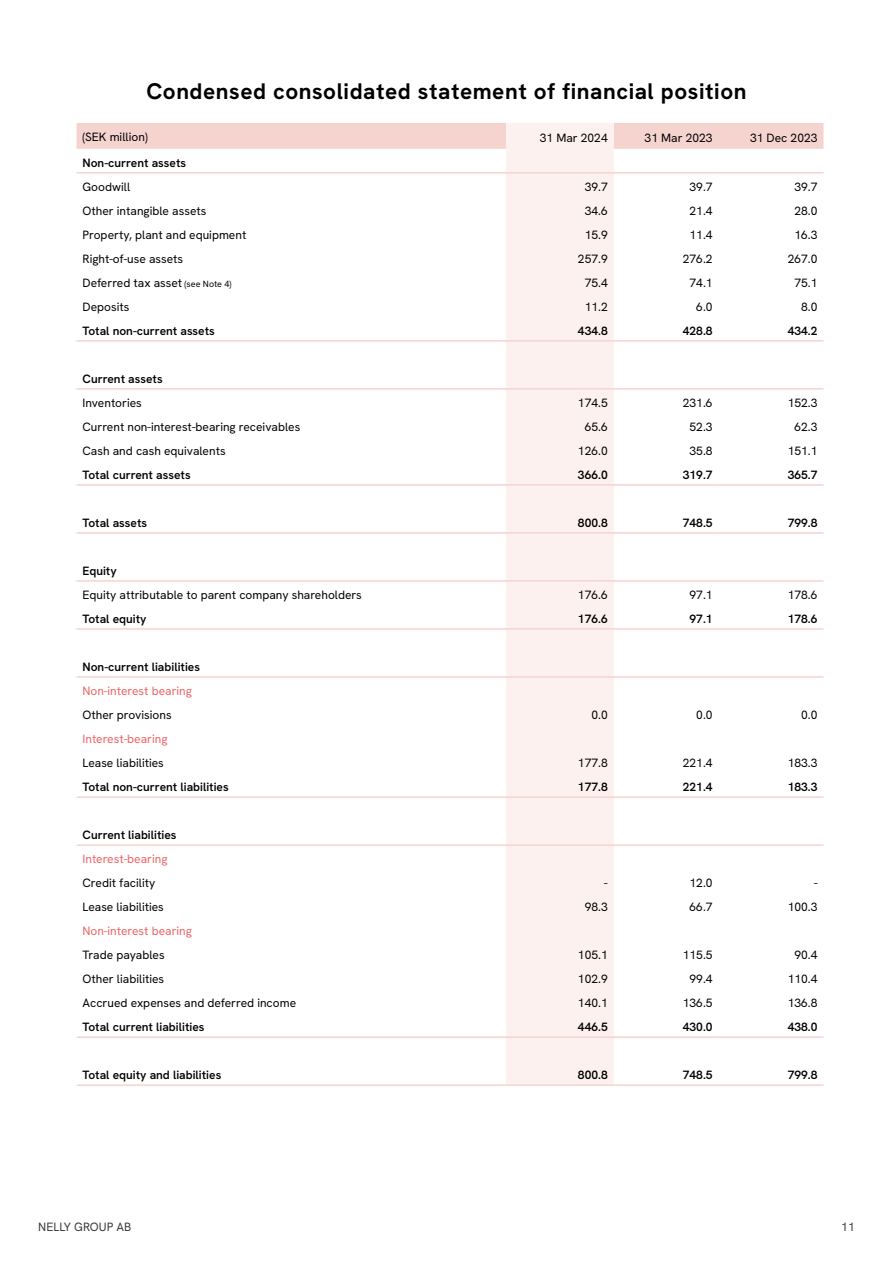
<style>
.page{position:relative;width:893px;height:1263px;background:#fff}
.page>*{position:absolute;margin:0;border:0;box-sizing:border-box;transform-origin:0 0}
.t1{font:700 22.5px "HK Grotesk";letter-spacing:.025em;color:#000}
.t2{font:12px "HK Grotesk";color:#000}
.t3{font:600 12px "HK Grotesk";color:#000}
.t4{font:12px "HK Grotesk";color:#ec6467}
.t5{font:12px "HK Grotesk";color:#3b3b3c}
.s1{font-size:9px}
</style>
<div class="page">
<div style="left:77px;top:123px;width:746px;height:26px;background:#f5d4d0"></div>
<div style="left:506px;top:123px;width:108px;height:961px;background:#fcf1ee"></div>
<hr style="left:77px;top:172px;width:429px;height:2px;background:#f5d4d0">
<hr style="left:506px;top:172px;width:108px;height:2px;background:#f5d4d0">
<hr style="left:614px;top:172px;width:105px;height:2px;background:#f5d4d0">
<hr style="left:719px;top:172px;width:104px;height:2px;background:#f5d4d0">
<hr style="left:77px;top:340px;width:429px;height:2px;background:#f5d4d0">
<hr style="left:506px;top:340px;width:108px;height:2px;background:#f5d4d0">
<hr style="left:614px;top:340px;width:105px;height:2px;background:#f5d4d0">
<hr style="left:719px;top:340px;width:104px;height:2px;background:#f5d4d0">
<hr style="left:77px;top:388px;width:429px;height:2px;background:#f5d4d0">
<hr style="left:506px;top:388px;width:108px;height:2px;background:#f5d4d0">
<hr style="left:614px;top:388px;width:105px;height:2px;background:#f5d4d0">
<hr style="left:719px;top:388px;width:104px;height:2px;background:#f5d4d0">
<hr style="left:77px;top:484px;width:429px;height:2px;background:#f5d4d0">
<hr style="left:506px;top:484px;width:108px;height:2px;background:#f5d4d0">
<hr style="left:614px;top:484px;width:105px;height:2px;background:#f5d4d0">
<hr style="left:719px;top:484px;width:104px;height:2px;background:#f5d4d0">
<hr style="left:77px;top:532px;width:429px;height:2px;background:#f5d4d0">
<hr style="left:506px;top:532px;width:108px;height:2px;background:#f5d4d0">
<hr style="left:614px;top:532px;width:105px;height:2px;background:#f5d4d0">
<hr style="left:719px;top:532px;width:104px;height:2px;background:#f5d4d0">
<hr style="left:77px;top:580px;width:429px;height:2px;background:#f5d4d0">
<hr style="left:506px;top:580px;width:108px;height:2px;background:#f5d4d0">
<hr style="left:614px;top:580px;width:105px;height:2px;background:#f5d4d0">
<hr style="left:719px;top:580px;width:104px;height:2px;background:#f5d4d0">
<hr style="left:77px;top:628px;width:429px;height:2px;background:#f5d4d0">
<hr style="left:506px;top:628px;width:108px;height:2px;background:#f5d4d0">
<hr style="left:614px;top:628px;width:105px;height:2px;background:#f5d4d0">
<hr style="left:719px;top:628px;width:104px;height:2px;background:#f5d4d0">
<hr style="left:77px;top:676px;width:429px;height:2px;background:#f5d4d0">
<hr style="left:506px;top:676px;width:108px;height:2px;background:#f5d4d0">
<hr style="left:614px;top:676px;width:105px;height:2px;background:#f5d4d0">
<hr style="left:719px;top:676px;width:104px;height:2px;background:#f5d4d0">
<hr style="left:77px;top:796px;width:429px;height:2px;background:#f5d4d0">
<hr style="left:506px;top:796px;width:108px;height:2px;background:#f5d4d0">
<hr style="left:614px;top:796px;width:105px;height:2px;background:#f5d4d0">
<hr style="left:719px;top:796px;width:104px;height:2px;background:#f5d4d0">
<hr style="left:77px;top:844px;width:429px;height:2px;background:#f5d4d0">
<hr style="left:506px;top:844px;width:108px;height:2px;background:#f5d4d0">
<hr style="left:614px;top:844px;width:105px;height:2px;background:#f5d4d0">
<hr style="left:719px;top:844px;width:104px;height:2px;background:#f5d4d0">
<hr style="left:77px;top:1036px;width:429px;height:2px;background:#f5d4d0">
<hr style="left:506px;top:1036px;width:108px;height:2px;background:#f5d4d0">
<hr style="left:614px;top:1036px;width:105px;height:2px;background:#f5d4d0">
<hr style="left:719px;top:1036px;width:104px;height:2px;background:#f5d4d0">
<hr style="left:77px;top:1084px;width:429px;height:2px;background:#f5d4d0">
<hr style="left:506px;top:1084px;width:108px;height:2px;background:#f5d4d0">
<hr style="left:614px;top:1084px;width:105px;height:2px;background:#f5d4d0">
<hr style="left:719px;top:1084px;width:104px;height:2px;background:#f5d4d0">
<h1 class="t1" style="left:146px;top:77px;width:602px">Condensed consolidated statement of financial position</h1>
<p class="t2" style="left:83px;top:129px;width:67px">(SEK million)</p>
<p class="t2" style="left:540px;top:130px;width:69px">31 Mar 2024</p>
<p class="t2" style="left:645px;top:130px;width:69px">31 Mar 2023</p>
<p class="t2" style="left:750px;top:130px;width:69px">31 Dec 2023</p>
<p class="t3" style="left:83px;top:155px;width:105px">Non-current assets</p>
<p class="t2" style="left:83px;top:179px;width:49px">Goodwill</p>
<p class="t2" style="left:585px;top:179px;width:25px">39.7</p>
<p class="t2" style="left:690px;top:179px;width:25px">39.7</p>
<p class="t2" style="left:794px;top:179px;width:25px">39.7</p>
<p class="t2" style="left:83px;top:203px;width:125px">Other intangible assets</p>
<p class="t2" style="left:585px;top:203px;width:25px">34.6</p>
<p class="t2" style="left:690px;top:203px;width:25px">21.4</p>
<p class="t2" style="left:794px;top:203px;width:25px">28.0</p>
<p class="t2" style="left:83px;top:227px;width:165px">Property, plant and equipment</p>
<p class="t2" style="left:585px;top:227px;width:25px">15.9</p>
<p class="t2" style="left:690px;top:227px;width:25px">11.4</p>
<p class="t2" style="left:794px;top:227px;width:25px">16.3</p>
<p class="t2" style="left:83px;top:251px;width:102px">Right-of-use assets</p>
<p class="t2" style="left:578px;top:251px;width:31px">257.9</p>
<p class="t2" style="left:683px;top:251px;width:31px">276.2</p>
<p class="t2" style="left:788px;top:251px;width:31px">267.0</p>
<p class="t2" style="left:83px;top:275px;width:150px">Deferred tax asset <span class="s1">(see Note 4)</span></p>
<p class="t2" style="left:585px;top:275px;width:25px">75.4</p>
<p class="t2" style="left:690px;top:275px;width:25px">74.1</p>
<p class="t2" style="left:794px;top:275px;width:25px">75.1</p>
<p class="t2" style="left:83px;top:299px;width:48px">Deposits</p>
<p class="t2" style="left:585px;top:299px;width:25px">11.2</p>
<p class="t2" style="left:696px;top:299px;width:18px">6.0</p>
<p class="t2" style="left:801px;top:299px;width:18px">8.0</p>
<p class="t3" style="left:83px;top:323px;width:134px">Total non-current assets</p>
<p class="t3" style="left:578px;top:323px;width:31px">434.8</p>
<p class="t3" style="left:683px;top:323px;width:31px">428.8</p>
<p class="t3" style="left:788px;top:323px;width:31px">434.2</p>
<p class="t3" style="left:83px;top:371px;width:82px">Current assets</p>
<p class="t2" style="left:83px;top:395px;width:61px">Inventories</p>
<p class="t2" style="left:578px;top:395px;width:31px">174.5</p>
<p class="t2" style="left:683px;top:395px;width:31px">231.6</p>
<p class="t2" style="left:788px;top:395px;width:31px">152.3</p>
<p class="t2" style="left:83px;top:419px;width:219px">Current non-interest-bearing receivables</p>
<p class="t2" style="left:585px;top:419px;width:25px">65.6</p>
<p class="t2" style="left:690px;top:419px;width:25px">52.3</p>
<p class="t2" style="left:794px;top:419px;width:25px">62.3</p>
<p class="t2" style="left:83px;top:443px;width:145px">Cash and cash equivalents</p>
<p class="t2" style="left:578px;top:443px;width:31px">126.0</p>
<p class="t2" style="left:690px;top:443px;width:25px">35.8</p>
<p class="t2" style="left:788px;top:443px;width:31px">151.1</p>
<p class="t3" style="left:83px;top:467px;width:110px">Total current assets</p>
<p class="t3" style="left:578px;top:467px;width:31px">366.0</p>
<p class="t3" style="left:683px;top:467px;width:31px">319.7</p>
<p class="t3" style="left:788px;top:467px;width:31px">365.7</p>
<p class="t3" style="left:83px;top:515px;width:66px">Total assets</p>
<p class="t3" style="left:578px;top:515px;width:31px">800.8</p>
<p class="t3" style="left:683px;top:515px;width:31px">748.5</p>
<p class="t3" style="left:788px;top:515px;width:31px">799.8</p>
<p class="t3" style="left:83px;top:563px;width:36px">Equity</p>
<p class="t2" style="left:83px;top:587px;width:281px">Equity attributable to parent company shareholders</p>
<p class="t2" style="left:578px;top:587px;width:31px">176.6</p>
<p class="t2" style="left:690px;top:587px;width:25px">97.1</p>
<p class="t2" style="left:788px;top:587px;width:31px">178.6</p>
<p class="t3" style="left:83px;top:611px;width:66px">Total equity</p>
<p class="t3" style="left:578px;top:611px;width:31px">176.6</p>
<p class="t3" style="left:690px;top:611px;width:25px">97.1</p>
<p class="t3" style="left:788px;top:611px;width:31px">178.6</p>
<p class="t3" style="left:83px;top:659px;width:119px">Non-current liabilities</p>
<p class="t4" style="left:83px;top:683px;width:111px">Non-interest bearing</p>
<p class="t2" style="left:83px;top:707px;width:91px">Other provisions</p>
<p class="t2" style="left:591px;top:707px;width:18px">0.0</p>
<p class="t2" style="left:696px;top:707px;width:18px">0.0</p>
<p class="t2" style="left:801px;top:707px;width:18px">0.0</p>
<p class="t4" style="left:83px;top:731px;width:87px">Interest-bearing</p>
<p class="t2" style="left:83px;top:755px;width:83px">Lease liabilities</p>
<p class="t2" style="left:578px;top:755px;width:31px">177.8</p>
<p class="t2" style="left:683px;top:755px;width:31px">221.4</p>
<p class="t2" style="left:788px;top:755px;width:31px">183.3</p>
<p class="t3" style="left:83px;top:779px;width:148px">Total non-current liabilities</p>
<p class="t3" style="left:578px;top:779px;width:31px">177.8</p>
<p class="t3" style="left:683px;top:779px;width:31px">221.4</p>
<p class="t3" style="left:788px;top:779px;width:31px">183.3</p>
<p class="t3" style="left:83px;top:827px;width:96px">Current liabilities</p>
<p class="t4" style="left:83px;top:851px;width:87px">Interest-bearing</p>
<p class="t2" style="left:83px;top:875px;width:74px">Credit facility</p>
<p class="t2" style="left:604px;top:875px;width:5px">-</p>
<p class="t2" style="left:690px;top:875px;width:25px">12.0</p>
<p class="t2" style="left:814px;top:875px;width:5px">-</p>
<p class="t2" style="left:83px;top:899px;width:83px">Lease liabilities</p>
<p class="t2" style="left:585px;top:899px;width:25px">98.3</p>
<p class="t2" style="left:690px;top:899px;width:25px">66.7</p>
<p class="t2" style="left:788px;top:899px;width:31px">100.3</p>
<p class="t4" style="left:83px;top:923px;width:111px">Non-interest bearing</p>
<p class="t2" style="left:83px;top:947px;width:84px">Trade payables</p>
<p class="t2" style="left:578px;top:947px;width:31px">105.1</p>
<p class="t2" style="left:683px;top:947px;width:31px">115.5</p>
<p class="t2" style="left:794px;top:947px;width:25px">90.4</p>
<p class="t2" style="left:83px;top:971px;width:83px">Other liabilities</p>
<p class="t2" style="left:578px;top:971px;width:31px">102.9</p>
<p class="t2" style="left:690px;top:971px;width:25px">99.4</p>
<p class="t2" style="left:788px;top:971px;width:31px">110.4</p>
<p class="t2" style="left:83px;top:995px;width:215px">Accrued expenses and deferred income</p>
<p class="t2" style="left:578px;top:995px;width:31px">140.1</p>
<p class="t2" style="left:683px;top:995px;width:31px">136.5</p>
<p class="t2" style="left:788px;top:995px;width:31px">136.8</p>
<p class="t3" style="left:83px;top:1019px;width:123px">Total current liabilities</p>
<p class="t3" style="left:578px;top:1019px;width:31px">446.5</p>
<p class="t3" style="left:683px;top:1019px;width:31px">430.0</p>
<p class="t3" style="left:788px;top:1019px;width:31px">438.0</p>
<p class="t3" style="left:83px;top:1067px;width:140px">Total equity and liabilities</p>
<p class="t3" style="left:578px;top:1067px;width:31px">800.8</p>
<p class="t3" style="left:683px;top:1067px;width:31px">748.5</p>
<p class="t3" style="left:788px;top:1067px;width:31px">799.8</p>
<p class="t5" style="left:38px;top:1219px;width:95px">NELLY GROUP AB</p>
<p class="t5" style="left:841px;top:1219px;width:15px">11</p>
</div>
